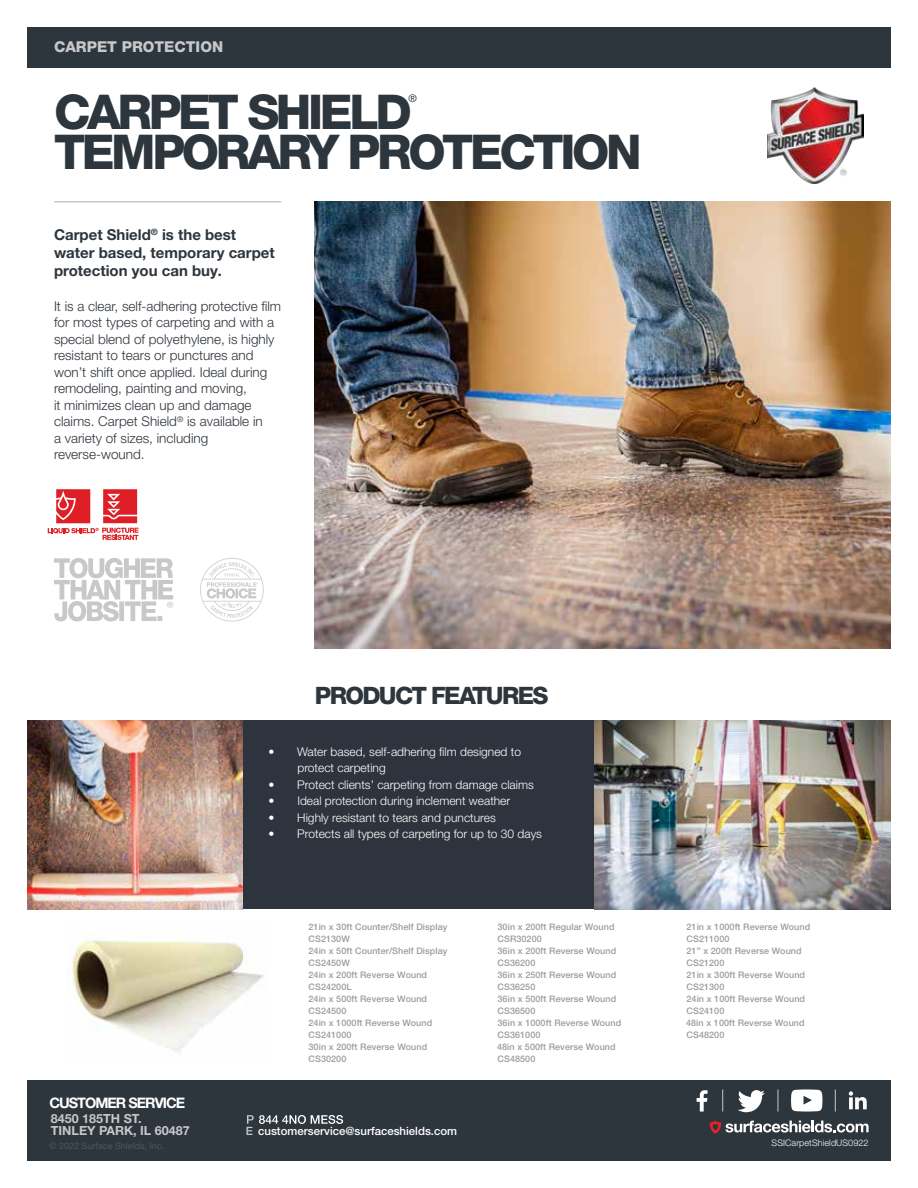
<style>
.page{position:relative;width:918px;height:1188px;background:#fff}
.page>*{position:absolute;margin:0;border:0;box-sizing:border-box;transform-origin:0 0}
.t1{font:800 48px "Helvetica Neue LT Pro";letter-spacing:-.07em;color:#2d353d}
.t2{font:800 24px "Helvetica Neue LT Pro";letter-spacing:-.07em;color:#2d353d}
.t3{font:18px "Myriad Pro";color:#c7c8ca}
.t4{font:700 15px/18px "Helvetica Neue LT Pro";color:#2d353d}
.t5{font:800 15px "Helvetica Neue LT Pro";color:#c7c8ca}
.t6{font:700 14.55px "Helvetica Neue LT Pro";letter-spacing:-.07em;color:#fff}
.t7{font:300 13.5px/16.5px "Helvetica Neue LT Pro";color:#2d353d}
.t8{font:700 12.6px/12.6px "Helvetica Neue LT Pro";color:#c7c8ca}
.t9{font:300 12px/16.5px "Helvetica Neue LT Pro";color:#fff}
.t10{font:500 11.4px "Helvetica Neue LT Pro";color:#fff}
.t11{font:10.5px "Helvetica Neue LT Pro";color:#2d353d}
.t12{font:500 9px/12px "Helvetica Neue LT Pro";letter-spacing:.01em;color:#9c9b9c}
.t13{font:9px "Helvetica Neue LT Pro";color:#565656}
.t14{font:300 9px "Helvetica Neue LT Pro";letter-spacing:.01em;color:#fff}
.s1{color:#c7c8ca}
</style>
<div class="page">
<div style="left:27px;top:27px;width:864px;height:41px;background:#2d353d"></div>
<div style="left:27px;top:1080px;width:864px;height:81px;background:#2d353d"></div>
<img style="left:315px;top:201px;width:576px;height:447px">
<hr style="left:54px;top:201px;width:227px;height:1px;background:#c7c8ca">
<img style="left:768px;top:87px;width:96px;height:96px">
<svg style="left:54px;top:558px;width:119px;height:63px"></svg>
<svg style="left:200px;top:558px;width:64px;height:63px"></svg>
<div style="left:243px;top:720px;width:351px;height:189px;background:#2d343d"></div>
<img style="left:27px;top:720px;width:216px;height:189px">
<img style="left:594px;top:720px;width:297px;height:189px">
<img style="left:66px;top:940px;width:198px;height:112px">
<svg style="left:247px;top:1115px;width:96px;height:9px"></svg>
<svg style="left:710px;top:1121px;width:159px;height:13px"></svg>
<svg style="left:697px;top:1090px;width:11px;height:22px"></svg>
<svg style="left:849px;top:1091px;width:18px;height:18px"></svg>
<svg style="left:791px;top:1089px;width:31px;height:23px"></svg>
<svg style="left:738px;top:1090px;width:27px;height:22px"></svg>
<svg style="left:722px;top:1090px;width:1px;height:22px"></svg>
<svg style="left:778px;top:1090px;width:1px;height:22px"></svg>
<svg style="left:835px;top:1090px;width:1px;height:22px"></svg>
<svg style="left:48px;top:489px;width:91px;height:51px"></svg>
<h3 class="t5" style="left:54px;top:38px;width:171px">CARPET PROTECTION</h3>
<h1 class="t1" style="left:54px;top:83px;width:359px">CARPET SHIELD</h1>
<p class="t11" style="left:409px;top:92px;width:10px">®</p>
<h1 class="t1" style="left:54px;top:124px;width:589px">TEMPORARY PROTECTION</h1>
<h3 class="t4" style="left:54px;top:226px;width:222px">Carpet Shield<sup>®</sup> is the best water based, temporary carpet protection you can buy.</h3>
<p class="t7" style="left:54px;top:297px;width:229px">It is a clear, self-adhering protective film for most types of carpeting and with a special blend of polyethylene, is highly resistant to tears or punctures and won’t shift once applied. Ideal during remodeling, painting and moving,<br>it minimizes clean up and damage claims. Carpet Shield<sup>®</sup> is available in<br>a variety of sizes, including reverse-wound.</p>
<h3 class="t3" style="left:166px;top:597px;width:9px">®</h3>
<h3 class="t6" style="left:49px;top:1094px;width:137px">CUSTOMER SERVICE</h3>
<h3 class="t8" style="left:51px;top:1112px;width:140px">8450 185TH ST.<br>TINLEY PARK, IL 60487</h3>
<h2 class="t2" style="left:315px;top:681px;width:235px">PRODUCT FEATURES</h2>
<h3 class="t9" style="left:297px;top:743px;width:225px;text-indent:-29px">• Water based, self-adhering film designed to protect carpeting</h3>
<h3 class="t9" style="left:269px;top:776px;width:267px">• Protect clients’ carpeting from damage claims</h3>
<h3 class="t9" style="left:269px;top:793px;width:243px">• Ideal protection during inclement weather</h3>
<h3 class="t9" style="left:269px;top:809px;width:229px">• Highly resistant to tears and punctures</h3>
<h3 class="t9" style="left:269px;top:826px;width:275px">• Protects all types of carpeting for up to 30 days</h3>
<p class="t12" style="left:308px;top:921px;width:141px">21in x 30ft Counter/Shelf Display<br>CS2130W<br>24in x 50ft Counter/Shelf Display<br>CS2450W<br>24in x 200ft Reverse Wound<br>CS24200L<br>24in x 500ft Reverse Wound<br>CS24500<br>24in x 1000ft Reverse Wound<br>CS241000<br>30in x 200ft Reverse Wound<br>CS30200</p>
<p class="t12" style="left:497px;top:920px;width:126px">30in x 200ft Regular Wound<br>CSR30200<br>36in x 200ft Reverse Wound<br>CS36200<br>36in x 250ft Reverse Wound<br>CS36250<br>36in x 500ft Reverse Wound<br>CS36500<br>36in x 1000ft Reverse Wound<br>CS361000<br>48in x 500ft Reverse Wound<br>CS48500</p>
<p class="t12" style="left:686px;top:920px;width:126px">21in x 1000ft Reverse Wound<br>CS211000<br>21” x 200ft Reverse Wound<br>CS21200<br>21in x 300ft Reverse Wound<br>CS21300<br>24in x 100ft Reverse Wound<br>CS24100<br>48in x 100ft Reverse Wound<br>CS48200</p>
<p class="t10" style="left:246px;top:1124px;width:213px"><span class="s1">E</span> customerservice@surfaceshields.com</p>
<p class="t13" style="left:49px;top:1140px;width:116px">© 2022 Surface Shields, Inc.</p>
<p class="t14" style="left:772px;top:1138px;width:99px">SSICarpetShieldUS0922</p>
</div>
